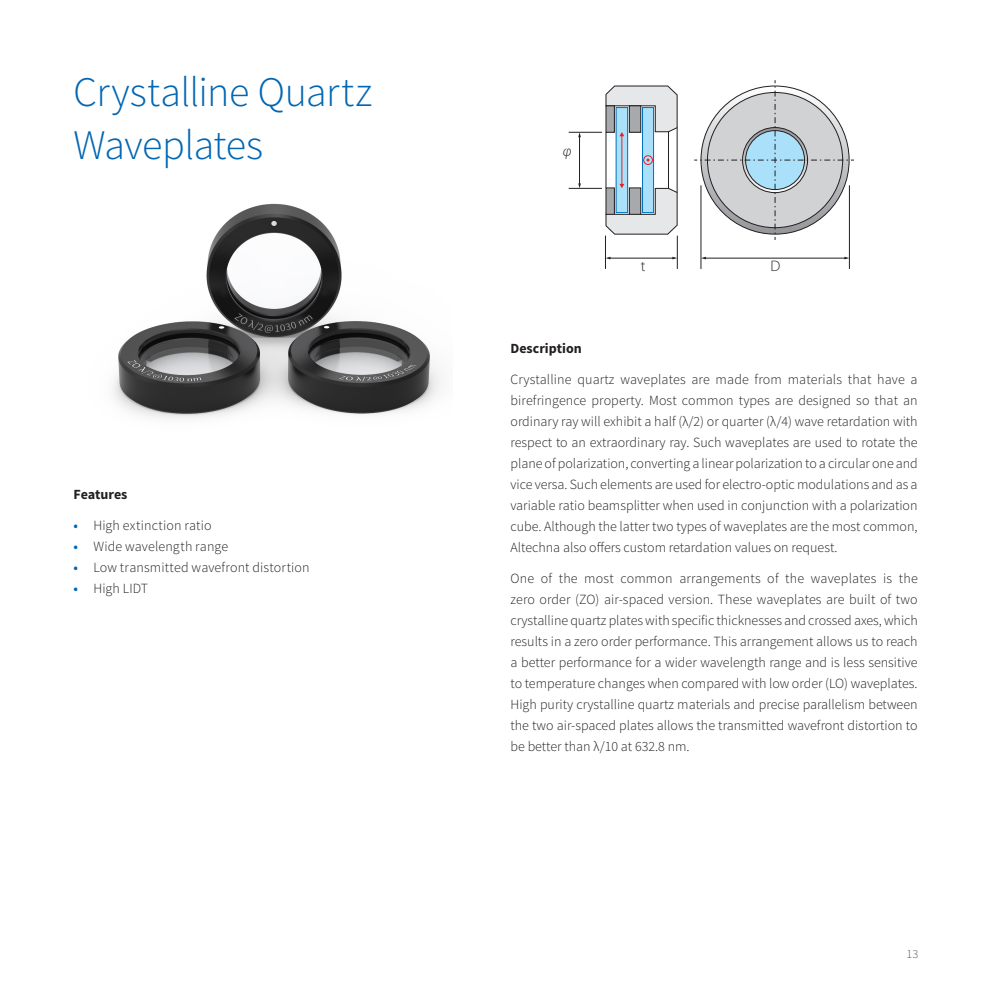
<style>
.page{position:relative;width:993px;height:993px;background:#fff}
.page>*{position:absolute;margin:0;border:0;box-sizing:border-box;transform-origin:0 0}
.t1{font:300 42px/52.5px "Source Sans Pro";letter-spacing:-.015em;color:#0166b3}
.t2{font:300 15.22px "Myriad Pro";color:#231f20}
.t3{font:italic 300 15.22px "Myriad Pro";color:#231f20}
.Normal_wrd_1{font:300 14px/21px "Source Sans Pro";color:#231f20;text-align:justify}
.Normal_wrd_1-2{font:700 14px "Source Sans Pro";color:#231f20}
.t4{font:300 12.25px "Source Sans Pro";color:#57585a}
.s1{font-weight:600;color:#0166b3}
.s2{font-family:"Myriad Pro"}
</style>
<div class="page">
<img style="left:113px;top:203px;width:328px;height:215px">
<svg style="left:617px;top:136px;width:8px;height:48px"></svg>
<div style="left:642px;top:107px;width:11px;height:105px;background:#aae0f9"></div>
<div style="left:642px;top:107px;width:11px;height:106px;border:1px solid #0072bc"></div>
<svg style="left:694px;top:80px;width:159px;height:160px"></svg>
<hr style="left:605px;top:235px;width:1px;height:34px;background:#231f20">
<hr style="left:676px;top:235px;width:1px;height:34px;background:#231f20">
<hr style="left:609px;top:258px;width:64px;height:1px;background:#231f20">
<hr style="left:568px;top:132px;width:33px;height:1px;background:#231f20">
<hr style="left:568px;top:188px;width:33px;height:1px;background:#231f20">
<hr style="left:579px;top:136px;width:1px;height:48px;background:#231f20">
<hr style="left:700px;top:185px;width:1px;height:84px;background:#231f20">
<hr style="left:848px;top:185px;width:1px;height:84px;background:#231f20">
<hr style="left:704px;top:258px;width:141px;height:1px;background:#231f20">
<hr style="left:605px;top:132px;width:1px;height:56px;background:#231f20">
<hr style="left:668px;top:132px;width:1px;height:56px;background:#231f20">
<hr style="left:676px;top:128px;width:1px;height:64px;background:#231f20">
<div style="left:643px;top:155px;width:9px;height:10px;border:1px solid #ee1d23;border-radius:50%"></div>
<hr style="left:621px;top:135px;width:1px;height:49px;background:#ee1d23">
<svg style="left:605px;top:85px;width:73px;height:51px;background:#bcc8d0"></svg>
<svg style="left:605px;top:184px;width:73px;height:51px;background:#bcc8d0"></svg>
<p class="t1" style="left:74px;top:66px;width:300px">Crystalline Quartz<br>Waveplates</p>
<p class="Normal_wrd_1-2" style="left:74px;top:485px;width:55px">Features</p>
<p class="Normal_wrd_1" style="left:74px;top:515px;width:139px"><span class="s1">•</span> High extinction ratio</p>
<p class="Normal_wrd_1" style="left:74px;top:536px;width:156px"><span class="s1">•</span> Wide wavelength range</p>
<p class="Normal_wrd_1" style="left:74px;top:557px;width:237px"><span class="s1">•</span> Low transmitted wavefront distortion</p>
<p class="Normal_wrd_1" style="left:74px;top:578px;width:76px"><span class="s1">•</span> High LIDT</p>
<p class="t3" style="left:562px;top:142px;width:10px">φ</p>
<p class="t2" style="left:640px;top:257px;width:6px">t</p>
<p class="t2" style="left:770px;top:257px;width:11px">D</p>
<p class="Normal_wrd_1-2" style="left:510px;top:339px;width:73px">Description</p>
<p class="Normal_wrd_1" style="left:510px;top:369px;width:409px">Crystalline quartz waveplates are made from materials that have a birefringence property. Most common types are designed so that an ordinary ray will exhibit a half (<span class="s2">λ</span>/2) or quarter (<span class="s2">λ</span>/4) wave retardation with respect to an extraordinary ray. Such waveplates are used to rotate the plane of polarization, converting a linear polarization to a circular one and vice versa. Such elements are used for electro-optic modulations and as a variable ratio beamsplitter when used in conjunction with a polarization cube. Although the latter two types of waveplates are the most common, Altechna also offers custom retardation values on request.</p>
<p class="Normal_wrd_1" style="left:510px;top:568px;width:408px">One of the most common arrangements of the waveplates is the zero order (ZO) air-spaced version. These waveplates are built of two crystalline quartz plates with specific thicknesses and crossed axes, which results in a zero order performance. This arrangement allows us to reach a better performance for a wider wavelength range and is less sensitive to temperature changes when compared with low order (LO) waveplates.<br>High purity crystalline quartz materials and precise parallelism between the two air-spaced plates allows the transmitted wavefront distortion to be better than <span class="s2">λ</span>/10 at 632.8 nm.</p>
<p class="t4" style="left:906px;top:946px;width:13px">13</p>
</div>
